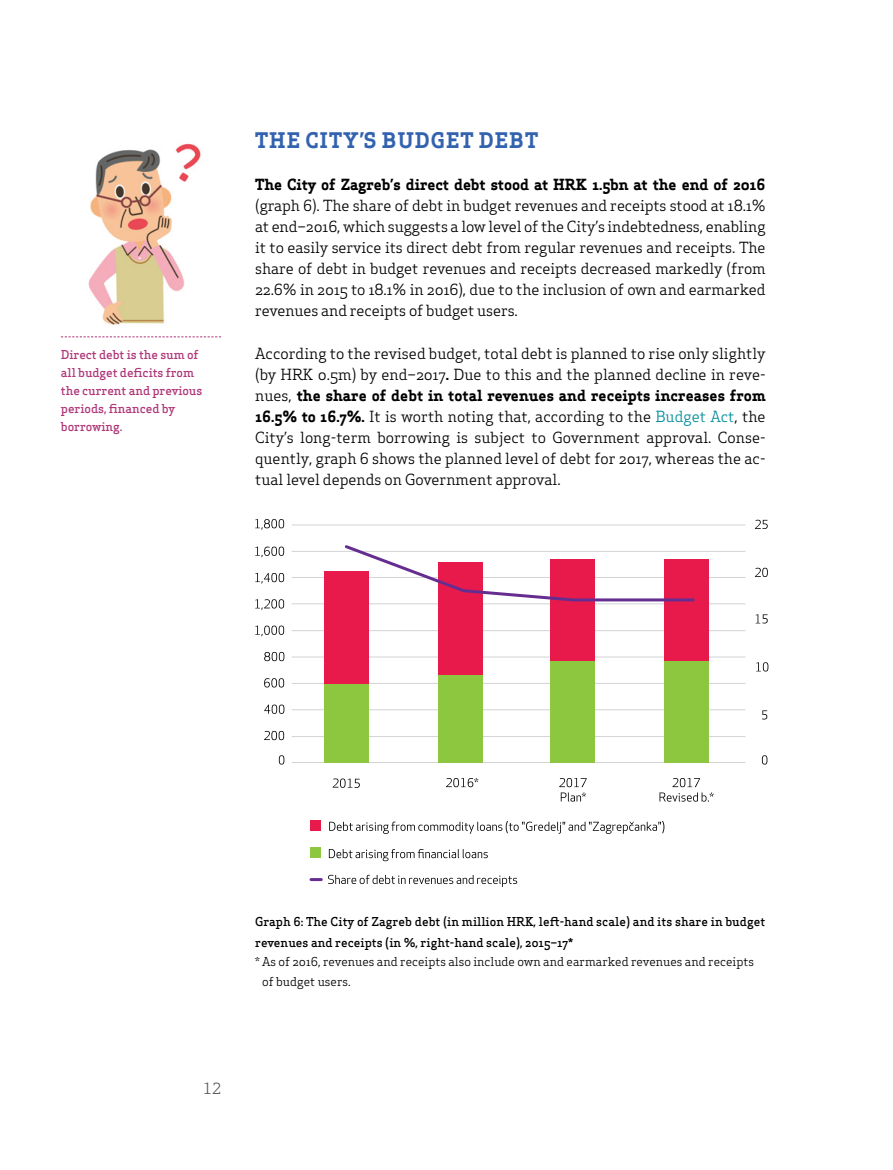
<style>
.page{position:relative;width:893px;height:1170px;background:#fff}
.page>*{position:absolute;margin:0;border:0;box-sizing:border-box;transform-origin:0 0}
.t1{font:700 21px "Apex Serif";letter-spacing:.05em;color:#3363af}
.t2{font:15px/21px "Apex Serif";letter-spacing:-.01em;color:#000;text-align:justify}
.t3{font:700 15px "Apex Serif";letter-spacing:-.01em;color:#000}
.t4{font:15px "Apex Serif";color:#58595b}
.t5{font:500 12px/21px "Apex Serif";color:#000}
.t6{font:500 12px/18px "Apex Serif";letter-spacing:-.01em;color:#b03779}
.t7{font:12px/19.5px "Apex Serif";color:#000}
.s1{font-weight:700}
.s2{color:#008d9b}
</style>
<div class="page">
<hr style="left:292px;top:762px;width:453px;height:1px;background:#d1d3d4">
<hr style="left:292px;top:736px;width:453px;height:1px;background:#d1d3d4">
<hr style="left:292px;top:709px;width:453px;height:1px;background:#d1d3d4">
<hr style="left:292px;top:683px;width:453px;height:1px;background:#d1d3d4">
<hr style="left:292px;top:656px;width:453px;height:1px;background:#d1d3d4">
<hr style="left:292px;top:630px;width:453px;height:1px;background:#d1d3d4">
<hr style="left:292px;top:603px;width:453px;height:1px;background:#d1d3d4">
<hr style="left:292px;top:577px;width:453px;height:1px;background:#d1d3d4">
<hr style="left:292px;top:551px;width:453px;height:1px;background:#d1d3d4">
<hr style="left:292px;top:524px;width:453px;height:1px;background:#d1d3d4">
<img style="left:88px;top:143px;width:113px;height:182px">
<svg style="left:61px;top:336px;width:160px;height:1px"></svg>
<svg style="left:329px;top:821px;width:335px;height:12px"></svg>
<svg style="left:762px;top:755px;width:5px;height:9px"></svg>
<svg style="left:755px;top:567px;width:13px;height:10px"></svg>
<svg style="left:755px;top:519px;width:13px;height:10px"></svg>
<svg style="left:311px;top:878px;width:10px;height:3px"></svg>
<svg style="left:328px;top:874px;width:189px;height:12px"></svg>
<svg style="left:264px;top:704px;width:20px;height:9px"></svg>
<svg style="left:264px;top:678px;width:20px;height:9px"></svg>
<svg style="left:279px;top:755px;width:5px;height:9px"></svg>
<svg style="left:264px;top:730px;width:20px;height:10px"></svg>
<svg style="left:264px;top:652px;width:20px;height:9px"></svg>
<svg style="left:255px;top:625px;width:29px;height:11px"></svg>
<svg style="left:762px;top:710px;width:5px;height:9px"></svg>
<svg style="left:756px;top:662px;width:12px;height:9px"></svg>
<svg style="left:755px;top:614px;width:13px;height:9px"></svg>
<svg style="left:255px;top:599px;width:29px;height:11px"></svg>
<svg style="left:255px;top:573px;width:29px;height:10px"></svg>
<svg style="left:255px;top:546px;width:29px;height:11px"></svg>
<svg style="left:255px;top:519px;width:29px;height:10px"></svg>
<div style="left:324px;top:683px;width:44px;height:79px;background:#8dc63f"></div>
<svg style="left:333px;top:778px;width:27px;height:9px"></svg>
<div style="left:664px;top:661px;width:44px;height:101px;background:#8dc63f"></div>
<div style="left:664px;top:559px;width:44px;height:102px;background:#e81a4b"></div>
<div style="left:551px;top:661px;width:44px;height:101px;background:#8dc63f"></div>
<div style="left:551px;top:559px;width:44px;height:102px;background:#e81a4b"></div>
<svg style="left:446px;top:778px;width:32px;height:9px"></svg>
<svg style="left:559px;top:778px;width:28px;height:23px"></svg>
<svg style="left:659px;top:778px;width:55px;height:23px"></svg>
<svg style="left:329px;top:849px;width:159px;height:12px"></svg>
<div style="left:324px;top:571px;width:44px;height:113px;background:#e81a4b"></div>
<div style="left:438px;top:675px;width:44px;height:87px;background:#8dc63f"></div>
<div style="left:438px;top:562px;width:44px;height:113px;background:#e81a4b"></div>
<div style="left:311px;top:820px;width:10px;height:10px;background:#e81a4b"></div>
<div style="left:311px;top:847px;width:10px;height:11px;background:#8dc63f"></div>
<svg style="left:345px;top:545px;width:350px;height:58px"></svg>
<p class="t6" style="left:61px;top:345px;width:143px">Direct debt is the sum of all budget deficits from the current and previous periods, financed by borrowing.</p>
<h1 class="t1" style="left:255px;top:127px;width:16px">THE</h1>
<h1 class="t1" style="left:305px;top:127px;width:28px">CITY</h1>
<h1 class="t1" style="left:359px;top:127px;width:180px">’S BUDGET DEBT</h1>
<p class="t3" style="left:255px;top:175px;width:512px">The City of Zagreb’s direct debt stood at HRK 1.5bn at the end of 2016</p>
<p class="t2" style="left:255px;top:195px;width:512px">(graph 6). The share of debt in budget revenues and receipts stood at 18.1% at end–2016, which suggests a low level of the City’s indebtedness, enabling it to easily service its direct debt from regular revenues and receipts. The share of debt in budget revenues and receipts decreased markedly (from 22.6% in 2015 to 18.1% in 2016), due to the inclusion of own and earmarked revenues and receipts of budget users.</p>
<p class="t2" style="left:255px;top:342px;width:512px">According to the revised budget, total debt is planned to rise only slightly (by HRK 0.5m) by end–2017<span class="s1">.</span> Due to this and the planned decline in reve&shy;nues, <span class="s1">the share of debt in total revenues and receipts increases from 16.5% to 16.7%.</span> It is worth noting that, according to the <span class="s2">Budget Act</span>, the City’s long-term borrowing is subject to Government approval. Conse&shy;quently, graph 6 shows the planned level of debt for 2017, whereas the ac&shy;tual level depends on Government approval.</p>
<p class="t5" style="left:255px;top:910px;width:512px">Graph 6: The City of Zagreb debt (in million HRK, left-hand scale) and its share in budget revenues and receipts (in %, right-hand scale), 2015–17*</p>
<p class="t7" style="left:262px;top:952px;width:493px;text-indent:-7px">* As of 2016, revenues and receipts also include own and earmarked revenues and receipts of budget users.</p>
<p class="t4" style="left:203px;top:1078px;width:19px">12</p>
</div>
